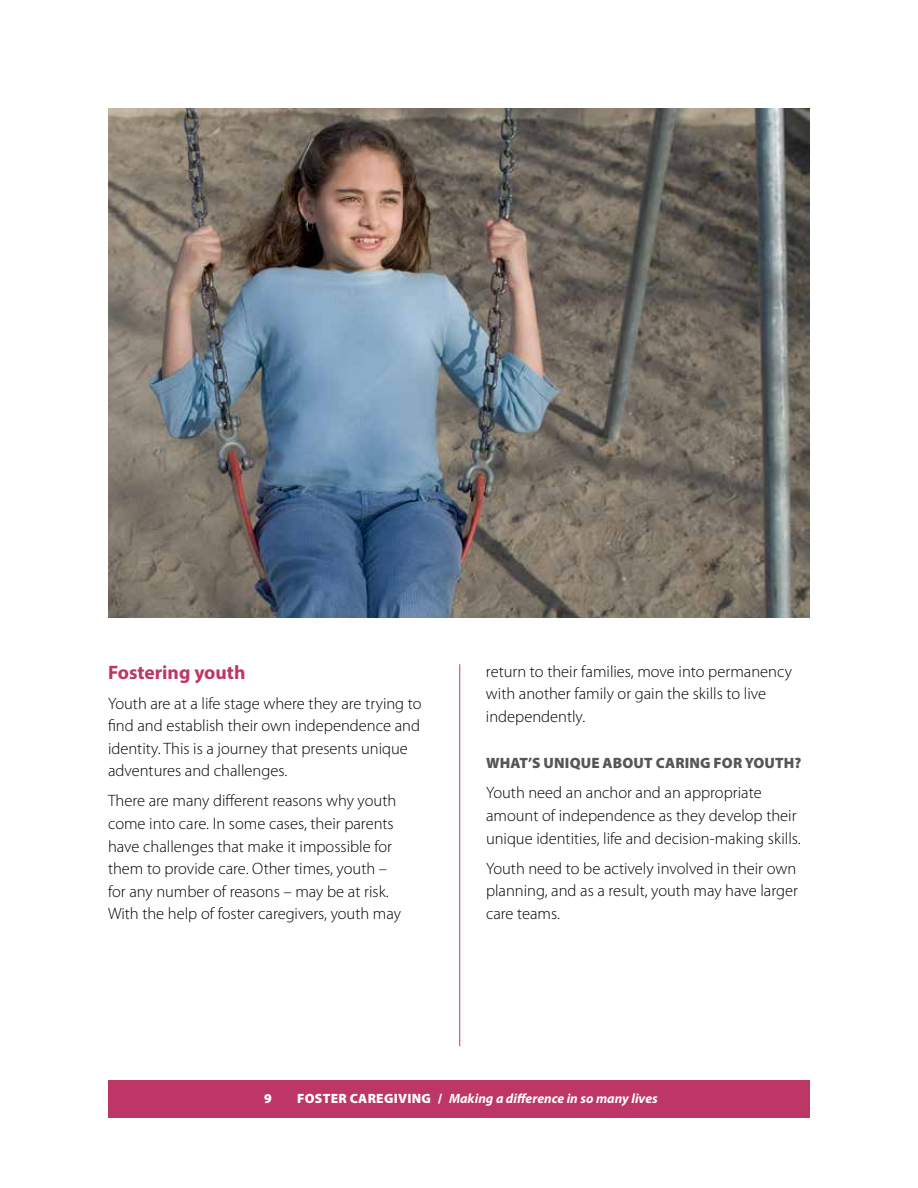
<style>
.page{position:relative;width:918px;height:1188px;background:#fff}
.page>*{position:absolute;margin:0;border:0;box-sizing:border-box;transform-origin:0 0}
.t1{font:700 19.5px "Myriad Pro";color:#bd3665}
.t2{font:300 16.5px/22.5px "Myriad Pro";color:#000}
.t3{font:900 15px "Myriad Pro";letter-spacing:.01em;color:#575657}
.t4{font:italic 700 13.5px "Myriad Pro";color:#fff}
.t5{font:900 13.5px "Myriad Pro";color:#fff}
.s1{font-weight:900;font-style:normal}
</style>
<div class="page">
<div style="left:108px;top:1080px;width:702px;height:38px;background:#bd3665"></div>
<img style="left:108px;top:108px;width:702px;height:509px">
<hr style="left:459px;top:664px;width:1px;height:382px;background:#bd3665">
<p class="t1" style="left:108px;top:660px;width:139px">Fostering youth</p>
<p class="t2" style="left:108px;top:692px;width:315px">Youth are at a life stage where they are trying to find and establish their own independence and identity. This is a journey that presents unique adventures and challenges.</p>
<p class="t2" style="left:108px;top:790px;width:295px">There are many different reasons why youth come into care. In some cases, their parents have challenges that make it impossible for them to provide care. Other times, youth – for any number of reasons – may be at risk.<br>With the help of foster caregivers, youth may</p>
<p class="t2" style="left:486px;top:660px;width:308px">return to their families, move into permanency with another family or gain the skills to live independently.</p>
<p class="t3" style="left:486px;top:754px;width:317px">WHAT’S UNIQUE ABOUT CARING FOR YOUTH?</p>
<p class="t2" style="left:486px;top:781px;width:316px">Youth need an anchor and an appropriate amount of independence as they develop their unique identities, life and decision-making skills.</p>
<p class="t2" style="left:486px;top:857px;width:314px;text-align:justify">Youth need to be actively involved in their own planning, and as a result, youth may have larger care teams.</p>
<p class="t5" style="left:264px;top:1091px;width:9px">9</p>
<p class="t4" style="left:297px;top:1090px;width:362px"><span class="s1">FOSTER CAREGIVING /</span> Making a difference in so many lives</p>
</div>
